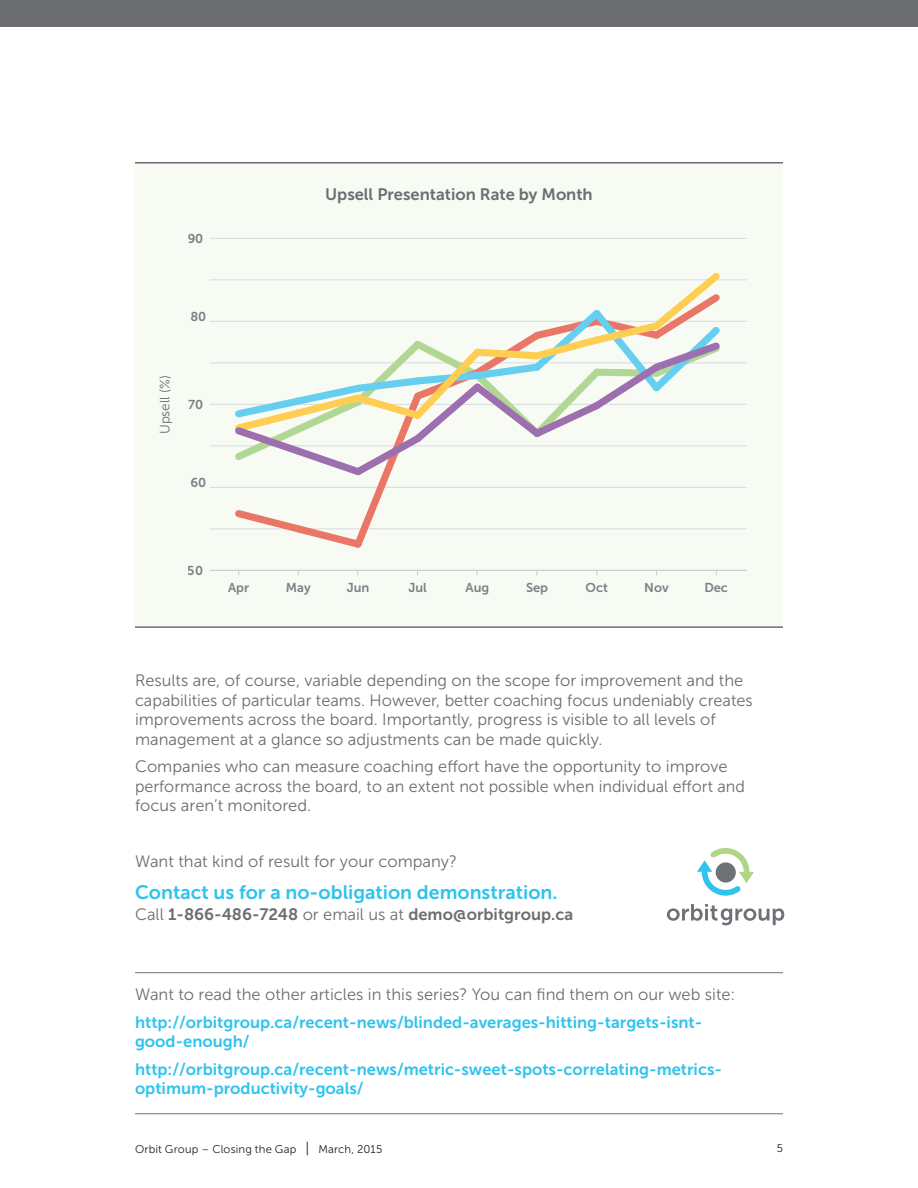
<style>
.page{position:relative;width:918px;height:1188px;background:#fff}
.page>*{position:absolute;margin:0;border:0;box-sizing:border-box;transform-origin:0 0}
.t1{font:19.5px "Museo Sans 700";color:#2fc3ed}
.Body_Paragraph_-_1{font:16.5px/19.5px "Museo Sans 300";color:#6c6d70}
.Body_Paragraph_-_1-2{font:16.5px/19.5px "Museo Sans 700";color:#2fc3ed}
.t2{font:16.5px "Museo Sans 700";color:#6c6d70}
.Body_Paragraph_-_1-3{font:13.5px "Museo Sans 300";color:#6c6d70}
.t3{font:12.9px "Museo Sans 700";color:#6e7277}
.t4{font:11.25px "Museo Sans 300";letter-spacing:.01em;color:#231f20}
.s1{font-family:"Museo Sans 300"}
.s2{font-size:14.25px}
</style>
<div class="page">
<hr style="left:135px;top:972px;width:648px;height:1px;background:#6e7277">
<hr style="left:135px;top:1113px;width:648px;height:1px;background:#6e7277">
<svg style="left:697px;top:848px;width:57px;height:48px"></svg>
<div style="left:716px;top:862px;width:20px;height:21px;background:#6e7277;border-radius:50%"></div>
<svg style="left:667px;top:904px;width:117px;height:21px"></svg>
<div style="left:0;top:0;width:918px;height:27px;background:#6c6d70"></div>
<div style="left:135px;top:162px;width:648px;height:466px;background:#f7fbf4"></div>
<hr style="left:135px;top:162px;width:648px;height:2px;background:#6c6d70">
<hr style="left:135px;top:626px;width:648px;height:2px;background:#6c6d70">
<hr style="left:210px;top:528px;width:537px;height:1px;background:#d5d7db">
<hr style="left:210px;top:487px;width:537px;height:1px;background:#d5d7db">
<hr style="left:210px;top:445px;width:537px;height:1px;background:#d5d7db">
<hr style="left:210px;top:404px;width:537px;height:1px;background:#d5d7db">
<hr style="left:210px;top:362px;width:537px;height:1px;background:#d5d7db">
<hr style="left:210px;top:321px;width:537px;height:1px;background:#d5d7db">
<hr style="left:210px;top:279px;width:537px;height:1px;background:#d5d7db">
<hr style="left:210px;top:238px;width:537px;height:1px;background:#d5d7db">
<hr style="left:210px;top:570px;width:537px;height:1px;background:#c8cacd">
<svg style="left:229px;top:272px;width:497px;height:276px"></svg>
<p class="t3" style="left:188px;top:231px;width:17px">90</p>
<p class="t3" style="left:190px;top:310px;width:17px">80</p>
<p class="Body_Paragraph_-_1-3" style="left:158px;top:434px;width:61px;rotate:-90deg">Upsell (%)</p>
<p class="t3" style="left:188px;top:397px;width:17px">70</p>
<p class="t3" style="left:190px;top:476px;width:17px">60</p>
<p class="t2" style="left:325px;top:185px;width:269px">Upsell Presentation Rate by Month</p>
<p class="t3" style="left:188px;top:563px;width:17px">50</p>
<p class="t3" style="left:228px;top:580px;width:23px">Apr</p>
<p class="t3" style="left:286px;top:580px;width:26px">May</p>
<p class="t3" style="left:347px;top:580px;width:24px">Jun</p>
<p class="t3" style="left:409px;top:580px;width:20px">Jul</p>
<p class="t3" style="left:466px;top:580px;width:25px">Aug</p>
<p class="t3" style="left:526px;top:580px;width:24px">Sep</p>
<p class="t3" style="left:586px;top:580px;width:24px">Oct</p>
<p class="t3" style="left:644px;top:580px;width:26px">Nov</p>
<p class="t3" style="left:704px;top:580px;width:25px">Dec</p>
<p class="Body_Paragraph_-_1" style="left:135px;top:671px;width:619px">Results are, of course, variable depending on the scope for improvement and the capabilities of particular teams. However, better coaching focus undeniably creates improvements across the board. Importantly, progress is visible to all levels of management at a glance so adjustments can be made quickly.</p>
<p class="Body_Paragraph_-_1" style="left:135px;top:757px;width:611px">Companies who can measure coaching effort have the opportunity to improve performance across the board, to an extent not possible when individual effort and focus aren’t monitored.</p>
<p class="Body_Paragraph_-_1" style="left:135px;top:851px;width:324px">Want that kind of result for your company?</p>
<p class="t1" style="left:135px;top:881px;width:424px">Contact us for a no-obligation demonstration.</p>
<p class="t2" style="left:135px;top:906px;width:440px"><span class="s1">Call</span> 1-866-486-7248 <span class="s1">or email us at</span> demo@orbitgroup.ca</p>
<p class="Body_Paragraph_-_1" style="left:135px;top:985px;width:602px">Want to read the other articles in this series? You can find them on our web site:</p>
<p class="Body_Paragraph_-_1-2" style="left:135px;top:1012px;width:569px">http://orbitgroup.ca/recent-news/blinded-averages-hitting-targets-isnt&shy;good-enough/</p>
<p class="Body_Paragraph_-_1-2" style="left:135px;top:1059px;width:589px">http://orbitgroup.ca/recent-news/metric-sweet-spots-correlating-metrics&shy;optimum-productivity-goals/</p>
<p class="t4" style="left:135px;top:1143px;width:249px">Orbit Group – Closing the Gap <span class="s2">|</span> March, 2015</p>
<p class="t4" style="left:777px;top:1142px;width:8px">5</p>
</div>
